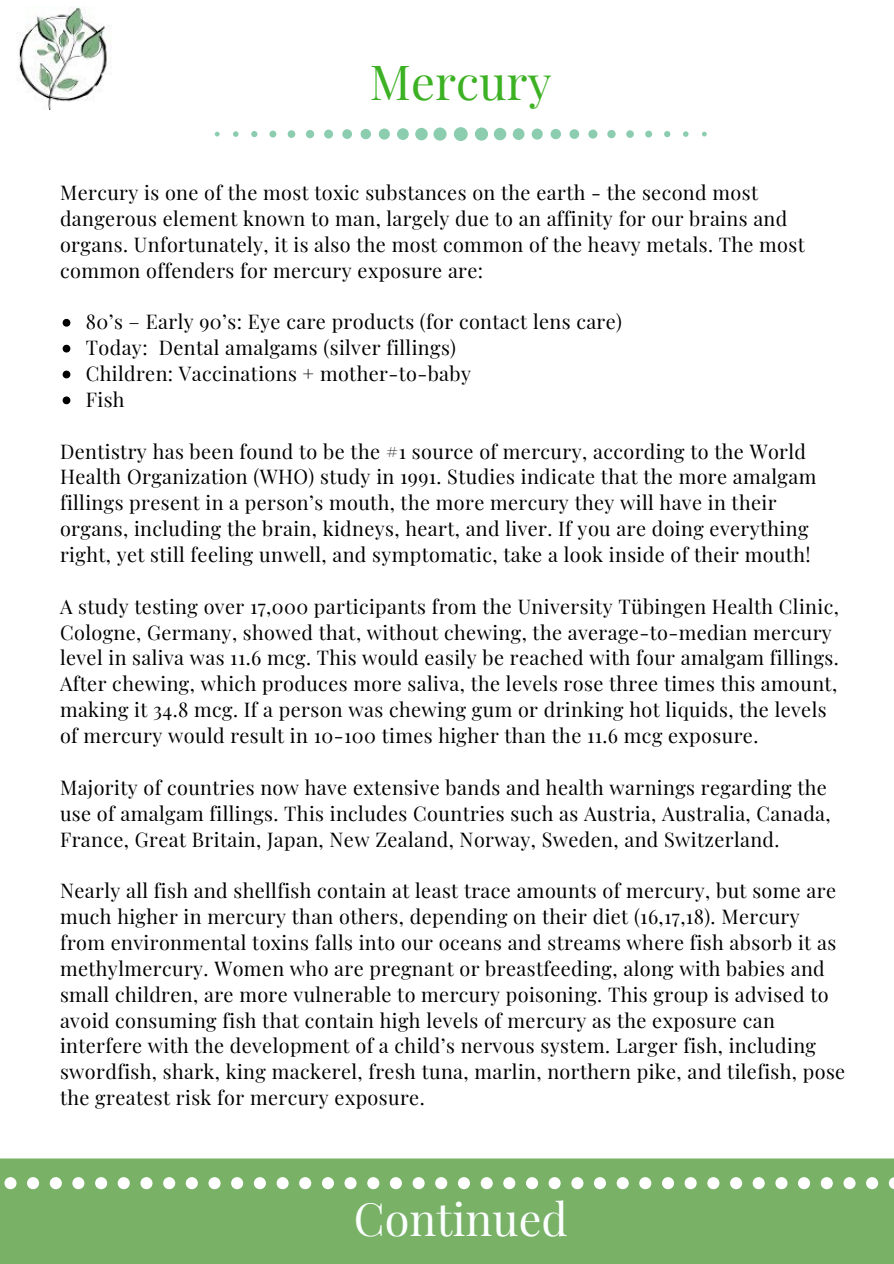
<style>
.page{position:relative;width:894px;height:1264px;background:#fff}
.page>*{position:absolute;margin:0;border:0;box-sizing:border-box;transform-origin:0 0}
.t1{font:47.25px "Playfair Display";color:#3cb123}
.t2{font:45px "Playfair Display";color:#fcffff}
.t3{font:19.8px/25.8px "Playfair Display";letter-spacing:.02em;color:#000}
</style>
<div class="page">
<img style="left:17px;top:7px;width:94px;height:102px">
<div style="left:0;top:1158px;width:893px;height:105px;background:#79b167"></div>
<div style="left:299px;top:1177px;width:12px;height:12px;background:#fff;border-radius:50%"></div>
<div style="left:322px;top:1177px;width:12px;height:12px;background:#fff;border-radius:50%"></div>
<div style="left:276px;top:1177px;width:12px;height:12px;background:#fff;border-radius:50%"></div>
<div style="left:231px;top:1177px;width:12px;height:12px;background:#fff;border-radius:50%"></div>
<div style="left:254px;top:1177px;width:12px;height:12px;background:#fff;border-radius:50%"></div>
<div style="left:412px;top:1177px;width:12px;height:12px;background:#fff;border-radius:50%"></div>
<div style="left:435px;top:1177px;width:12px;height:12px;background:#fff;border-radius:50%"></div>
<div style="left:344px;top:1177px;width:12px;height:12px;background:#fff;border-radius:50%"></div>
<div style="left:367px;top:1177px;width:12px;height:12px;background:#fff;border-radius:50%"></div>
<div style="left:390px;top:1177px;width:12px;height:12px;background:#fff;border-radius:50%"></div>
<div style="left:50px;top:1177px;width:12px;height:12px;background:#fff;border-radius:50%"></div>
<div style="left:72px;top:1177px;width:12px;height:12px;background:#fff;border-radius:50%"></div>
<div style="left:4px;top:1177px;width:13px;height:12px;background:#fff;border-radius:50%"></div>
<div style="left:27px;top:1177px;width:12px;height:12px;background:#fff;border-radius:50%"></div>
<div style="left:95px;top:1177px;width:12px;height:12px;background:#fff;border-radius:50%"></div>
<div style="left:208px;top:1177px;width:12px;height:12px;background:#fff;border-radius:50%"></div>
<div style="left:163px;top:1177px;width:12px;height:12px;background:#fff;border-radius:50%"></div>
<div style="left:186px;top:1177px;width:12px;height:12px;background:#fff;border-radius:50%"></div>
<div style="left:118px;top:1177px;width:12px;height:12px;background:#fff;border-radius:50%"></div>
<div style="left:140px;top:1177px;width:12px;height:12px;background:#fff;border-radius:50%"></div>
<div style="left:820px;top:1177px;width:12px;height:12px;background:#fff;border-radius:50%"></div>
<svg style="left:729px;top:1177px;width:13px;height:12px"></svg>
<div style="left:752px;top:1177px;width:12px;height:12px;background:#fff;border-radius:50%"></div>
<div style="left:684px;top:1177px;width:12px;height:12px;background:#fff;border-radius:50%"></div>
<div style="left:707px;top:1177px;width:12px;height:12px;background:#fff;border-radius:50%"></div>
<div style="left:843px;top:1177px;width:12px;height:12px;background:#fff;border-radius:50%"></div>
<div style="left:865px;top:1177px;width:12px;height:12px;background:#fff;border-radius:50%"></div>
<div style="left:661px;top:1177px;width:13px;height:12px;background:#fff;border-radius:50%"></div>
<div style="left:775px;top:1177px;width:12px;height:12px;background:#fff;border-radius:50%"></div>
<div style="left:797px;top:1177px;width:12px;height:12px;background:#fff;border-radius:50%"></div>
<div style="left:503px;top:1177px;width:12px;height:12px;background:#fff;border-radius:50%"></div>
<div style="left:548px;top:1177px;width:12px;height:12px;background:#fff;border-radius:50%"></div>
<div style="left:526px;top:1177px;width:12px;height:12px;background:#fff;border-radius:50%"></div>
<div style="left:480px;top:1177px;width:12px;height:12px;background:#fff;border-radius:50%"></div>
<div style="left:458px;top:1177px;width:12px;height:12px;background:#fff;border-radius:50%"></div>
<div style="left:616px;top:1177px;width:12px;height:12px;background:#fff;border-radius:50%"></div>
<div style="left:639px;top:1177px;width:12px;height:12px;background:#fff;border-radius:50%"></div>
<div style="left:593px;top:1177px;width:13px;height:12px;background:#fff;border-radius:50%"></div>
<div style="left:571px;top:1177px;width:12px;height:12px;background:#fff;border-radius:50%"></div>
<svg style="left:888px;top:1177px;width:5px;height:12px"></svg>
<svg style="left:215px;top:127px;width:491px;height:14px"></svg>
<svg style="left:63px;top:319px;width:7px;height:7px"></svg>
<svg style="left:63px;top:345px;width:7px;height:7px"></svg>
<svg style="left:63px;top:370px;width:7px;height:8px"></svg>
<svg style="left:63px;top:396px;width:7px;height:8px"></svg>
<h1 class="t1" style="left:370px;top:49px;width:183px">Mercury</h1>
<p class="t3" style="left:60px;top:179px;width:746px">Mercury is one of the most toxic substances on the earth - the second most dangerous element known to man, largely due to an affinity for our brains and organs. Unfortunately, it is also the most common of the heavy metals. The most common offenders for mercury exposure are:</p>
<p class="t3" style="left:86px;top:308px;width:537px">80’s – Early 90’s: Eye care products (for contact lens care)<br>Today: Dental amalgams (silver fillings)<br>Children: Vaccinations + mother-to-baby<br>Fish</p>
<p class="t3" style="left:60px;top:437px;width:757px">Dentistry has been found to be the #1 source of mercury, according to the World Health Organization (WHO) study in 1991. Studies indicate that the more amalgam fillings present in a person’s mouth, the more mercury they will have in their organs, including the brain, kidneys, heart, and liver. If you are doing everything right, yet still feeling unwell, and symptomatic, take a look inside of their mouth!</p>
<p class="t3" style="left:60px;top:592px;width:780px">A study testing over 17,000 participants from the University Tübingen Health Clinic, Cologne, Germany, showed that, without chewing, the average-to-median mercury level in saliva was 11.6 mcg. This would easily be reached with four amalgam fillings.<br>After chewing, which produces more saliva, the levels rose three times this amount, making it 34.8 mcg. If a person was chewing gum or drinking hot liquids, the levels of mercury would result in 10-100 times higher than the 11.6 mcg exposure.</p>
<p class="t3" style="left:60px;top:773px;width:772px">Majority of countries now have extensive bands and health warnings regarding the use of amalgam fillings. This includes Countries such as Austria, Australia, Canada,<br>France, Great Britain, Japan, New Zealand, Norway, Sweden, and Switzerland.</p>
<p class="t3" style="left:60px;top:877px;width:786px">Nearly all fish and shellfish contain at least trace amounts of mercury, but some are much higher in mercury than others, depending on their diet (16,17,18). Mercury from environmental toxins falls into our oceans and streams where fish absorb it as methylmercury. Women who are pregnant or breastfeeding, along with babies and small children, are more vulnerable to mercury poisoning. This group is advised to avoid consuming fish that contain high levels of mercury as the exposure can interfere with the development of a child’s nervous system. Larger fish, including swordfish, shark, king mackerel, fresh tuna, marlin, northern pike, and tilefish, pose the greatest risk for mercury exposure.</p>
<h2 class="t2" style="left:353px;top:1186px;width:215px">Continued</h2>
</div>
